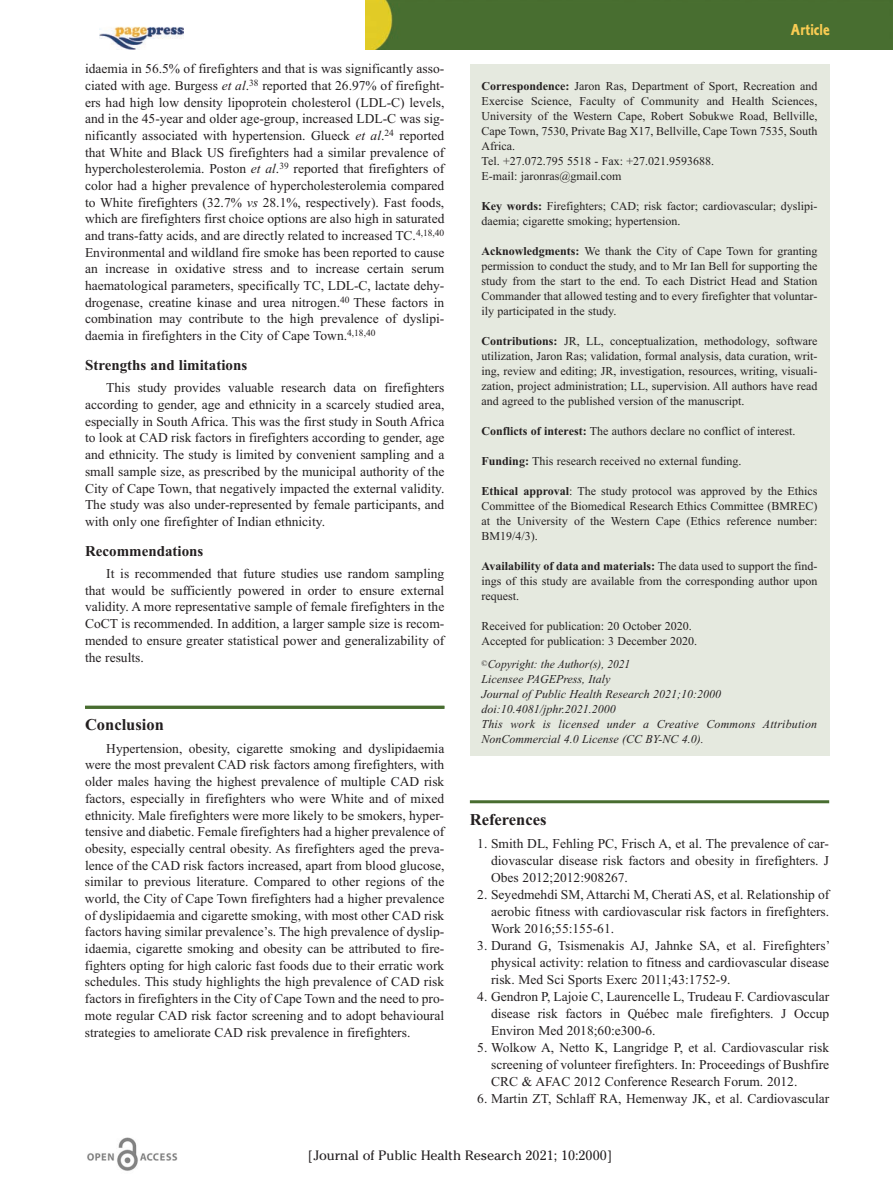
<style>
.page{position:relative;width:893px;height:1191px;background:#fff}
.page>*{position:absolute;margin:0;border:0;box-sizing:border-box;transform-origin:0 0}
.t1{font:700 16.5px "Times New Roman";color:#231f20}
.t2{font:16.5px "Corinthian Bold Condensed Plain";color:#f9cc53}
.t3{font:700 15px "Times New Roman";color:#231f20}
.t4{font:13.5px/16.6px "Times New Roman";color:#231f20;text-align:justify}
.t5{font:13.5px "Cheltenham";color:#231f20}
.t6{font:12px/15px "Times New Roman";color:#231f20;text-align:justify}
.t7{font:italic 12px/15px "Times New Roman";color:#231f20;scale:.95 1}
.s1{font-style:italic}
.s2{font-weight:700}
</style>
<div class="page">
<hr style="left:85px;top:706px;width:359px;height:3px;background:#486d30">
<hr style="left:470px;top:800px;width:359px;height:3px;background:#486d30">
<img style="left:87px;top:1137px;width:91px;height:34px">
<div style="left:366px;top:0;width:527px;height:49px;background:#486e30"></div>
<img style="left:100px;top:26px;width:84px;height:24px">
<div style="left:470px;top:64px;width:359px;height:691px;background:#e5e9df"></div>
<p class="t4" style="left:85px;top:60px;width:361px">idaemia in 56.5% of firefighters and that is was significantly asso&shy;ciated with age. Burgess <span class="s1">et al</span>.<sup>38</sup> reported that 26.97% of firefight&shy;ers had high low density lipoprotein cholesterol (LDL-C) levels, and in the 45-year and older age-group, increased LDL-C was sig&shy;nificantly associated with hypertension. Glueck <span class="s1">et al</span>.<sup>24</sup> reported that White and Black US firefighters had a similar prevalence of hypercholesterolemia. Poston <span class="s1">et al</span>.<sup>39</sup> reported that firefighters of color had a higher prevalence of hypercholesterolemia compared to White firefighters (32.7% <span class="s1">vs</span> 28.1%, respectively). Fast foods, which are firefighters first choice options are also high in saturated and trans-fatty acids, and are directly related to increased TC.<sup>4,18,40<br></sup>Environmental and wildland fire smoke has been reported to cause an increase in oxidative stress and to increase certain serum haematological parameters, specifically TC, LDL-C, lactate dehy&shy;drogenase, creatine kinase and urea nitrogen.<sup>40</sup> These factors in combination may contribute to the high prevalence of dyslipi&shy;daemia in firefighters in the City of Cape Town.<sup>4,18,40</sup></p>
<p class="t3" style="left:85px;top:356px;width:164px">Strengths and limitations</p>
<p class="t4" style="left:85px;top:379px;width:361px;text-indent:21px">This study provides valuable research data on firefighters according to gender, age and ethnicity in a scarcely studied area, especially in South Africa. This was the first study in South Africa to look at CAD risk factors in firefighters according to gender, age and ethnicity. The study is limited by convenient sampling and a small sample size, as prescribed by the municipal authority of the City of Cape Town, that negatively impacted the external validity.<br>The study was also under-represented by female participants, and with only one firefighter of Indian ethnicity.</p>
<p class="t3" style="left:85px;top:542px;width:120px">Recommendations</p>
<p class="t4" style="left:85px;top:565px;width:361px;text-indent:21px">It is recommended that future studies use random sampling that would be sufficiently powered in order to ensure external validity. A more representative sample of female firefighters in the CoCT is recommended. In addition, a larger sample size is recom&shy;mended to ensure greater statistical power and generalizability of the results.</p>
<p class="t1" style="left:85px;top:714px;width:80px">Conclusion</p>
<p class="t4" style="left:85px;top:740px;width:361px;text-indent:21px">Hypertension, obesity, cigarette smoking and dyslipidaemia were the most prevalent CAD risk factors among firefighters, with older males having the highest prevalence of multiple CAD risk factors, especially in firefighters who were White and of mixed ethnicity. Male firefighters were more likely to be smokers, hyper&shy;tensive and diabetic. Female firefighters had a higher prevalence of obesity, especially central obesity. As firefighters aged the preva&shy;lence of the CAD risk factors increased, apart from blood glucose, similar to previous literature. Compared to other regions of the world, the City of Cape Town firefighters had a higher prevalence of dyslipidaemia and cigarette smoking, with most other CAD risk factors having similar prevalence’s. The high prevalence of dyslip&shy;idaemia, cigarette smoking and obesity can be attributed to fire&shy;fighters opting for high caloric fast foods due to their erratic work schedules. This study highlights the high prevalence of CAD risk factors in firefighters in the City of Cape Town and the need to pro&shy;mote regular CAD risk factor screening and to adopt behavioural strategies to ameliorate CAD risk prevalence in firefighters.</p>
<p class="t2" style="left:791px;top:24px;width:40px">Article</p>
<p class="t6" style="left:482px;top:78px;width:337px;text-align:left"><span class="s2">Correspondence:</span> Jaron Ras, Department of Sport, Recreation and Exercise Science, Faculty of Community and Health Sciences, University of the Western Cape, Robert Sobukwe Road, Bellville, Cape Town, 7530, Private Bag X17, Bellville, Cape Town 7535, South Africa.<br>Tel. +27.072.795 5518 - Fax: +27.021.9593688.<br>E-mail: jaronras@gmail.com</p>
<p class="t6" style="left:482px;top:198px;width:337px"><span class="s2">Key words:</span> Firefighters; CAD; risk factor; cardiovascular; dyslipi&shy;daemia; cigarette smoking; hypertension.</p>
<p class="t6" style="left:482px;top:243px;width:337px"><span class="s2">Acknowledgments:</span> We thank the City of Cape Town for granting permission to conduct the study, and to Mr Ian Bell for supporting the study from the start to the end. To each District Head and Station Commander that allowed testing and to every firefighter that voluntar&shy;ily participated in the study.</p>
<p class="t6" style="left:482px;top:333px;width:337px"><span class="s2">Contributions:</span> JR, LL, conceptualization, methodology, software utilization, Jaron Ras; validation, formal analysis, data curation, writ&shy;ing, review and editing; JR, investigation, resources, writing, visuali&shy;zation, project administration; LL, supervision. All authors have read and agreed to the published version of the manuscript.</p>
<p class="t6" style="left:482px;top:423px;width:315px"><span class="s2">Conflicts of interest:</span> The authors declare no conflict of interest.</p>
<p class="t6" style="left:482px;top:453px;width:261px"><span class="s2">Funding:</span> This research received no external funding.</p>
<p class="t6" style="left:482px;top:483px;width:337px"><span class="s2">Ethical approval</span>: The study protocol was approved by the Ethics Committee of the Biomedical Research Ethics Committee (BMREC) at the University of the Western Cape (Ethics reference number:<br>BM19/4/3).</p>
<p class="t6" style="left:482px;top:558px;width:337px"><span class="s2">Availability of data and materials:</span> The data used to support the find&shy;ings of this study are available from the corresponding author upon request.</p>
<p class="t6" style="left:482px;top:618px;width:217px">Received for publication: 20 October 2020.<br>Accepted for publication: 3 December 2020.</p>
<p class="t7" style="left:482px;top:656px;width:355px"><sup>©</sup>Copyright: the Author(s), 2021<br>Licensee PAGEPress, Italy<br>Journal of Public Health Research 2021;10:2000 doi:10.4081/jphr.2021.2000<br>This work is licensed under a Creative Commons Attribution NonCommercial 4.0 License (CC BY-NC 4.0).</p>
<p class="t1" style="left:470px;top:809px;width:78px">References</p>
<p class="t4" style="left:491px;top:834px;width:340px;text-indent:-14px">1. Smith DL, Fehling PC, Frisch A, et al. The prevalence of car&shy;diovascular disease risk factors and obesity in firefighters. J Obes 2012;2012:908267.</p>
<p class="t4" style="left:491px;top:885px;width:340px;text-indent:-14px">2. Seyedmehdi SM, Attarchi M, Cherati AS, et al. Relationship of aerobic fitness with cardiovascular risk factors in firefighters.<br>Work 2016;55:155-61.</p>
<p class="t4" style="left:491px;top:936px;width:341px;text-indent:-14px">3. Durand G, Tsismenakis AJ, Jahnke SA, et al. Firefighters’ physical activity: relation to fitness and cardiovascular disease risk. Med Sci Sports Exerc 2011;43:1752-9.</p>
<p class="t4" style="left:491px;top:987px;width:340px;text-indent:-14px">4. Gendron P, Lajoie C, Laurencelle L, Trudeau F. Cardiovascular disease risk factors in Québec male firefighters. J Occup Environ Med 2018;60:e300-6.</p>
<p class="t4" style="left:491px;top:1038px;width:340px;text-indent:-14px">5. Wolkow A, Netto K, Langridge P, et al. Cardiovascular risk screening of volunteer firefighters. In: Proceedings of Bushfire CRC &amp; AFAC 2012 Conference Research Forum. 2012.</p>
<p class="t4" style="left:477px;top:1090px;width:353px">6. Martin ZT, Schlaff RA, Hemenway JK, et al. Cardiovascular</p>
<p class="t5" style="left:308px;top:1147px;width:306px">[Journal of Public Health Research 2021; 10:2000]</p>
</div>
